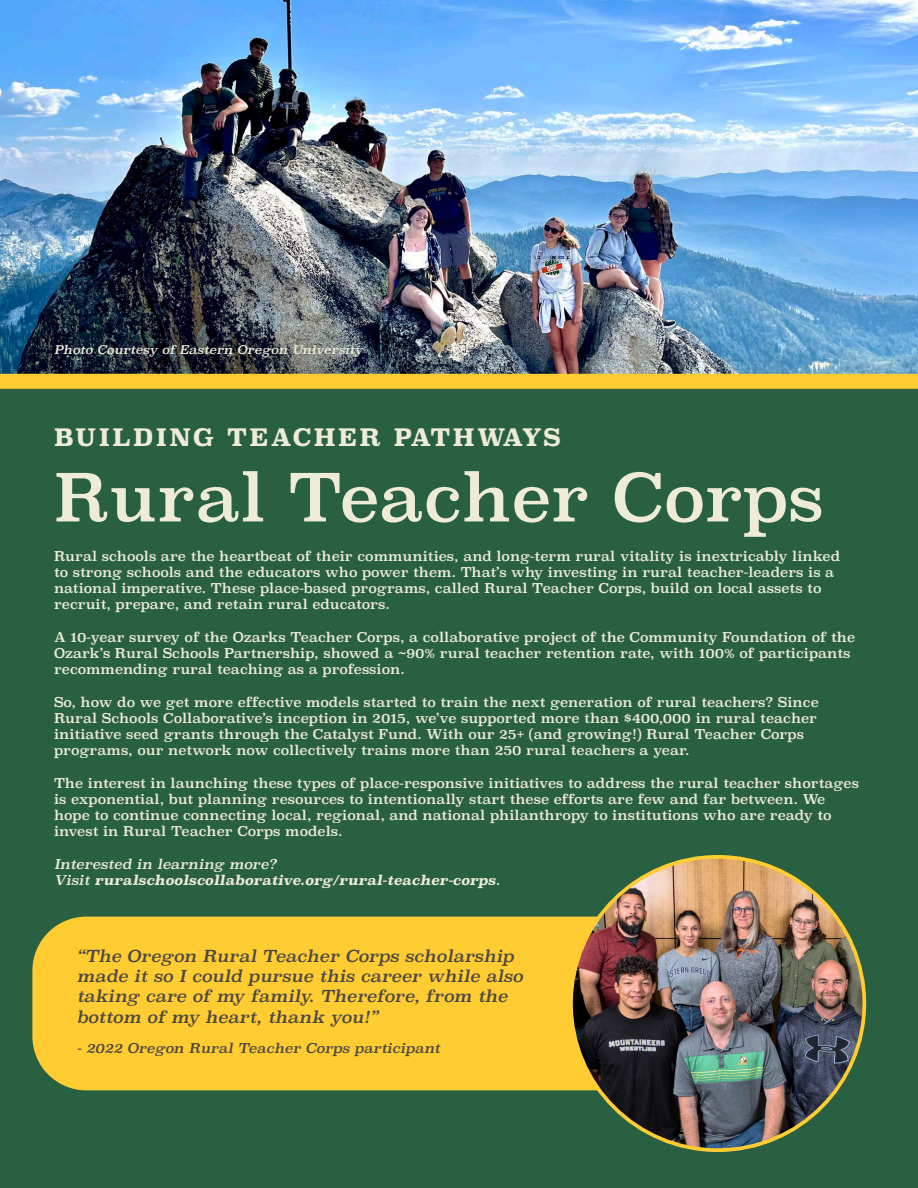
<style>
.page{position:relative;width:918px;height:1188px;background:#2a6042}
.page>*{position:absolute;margin:0;border:0;box-sizing:border-box;transform-origin:0 0}
.t1{font:66px "Superclarendon Rg";color:#eeecd7}
.t2{font:700 24px "Superclarendon Rg";letter-spacing:.1em;color:#eeecd7}
.t3{font:italic 16.5px/19.8px "Superclarendon Rg";color:#4d4846}
.t4{font:13.5px/16.2px "Superclarendon Rg";color:#eeecd7}
.t5{font:italic 700 13.5px "Superclarendon Rg";color:#eeecd7}
.t6{font:italic 13.5px "Superclarendon Rg";color:#4d4846}
.t7{font:italic 13.5px "Superclarendon Rg";color:#eeecd7}
.t8{font:italic 12px "Superclarendon Rg";color:#eeecd7}
.s1{font-weight:400}
</style>
<div class="page">
<img style="left:0;top:0;width:918px;height:389px">
<div style="left:32px;top:917px;width:770px;height:173px;background:#ffcd31;border-radius:54px"></div>
<img style="left:571px;top:857px;width:293px;height:293px;border-radius:143px">
<p class="t8" style="left:54px;top:343px;width:311px">Photo Courtesy of Eastern Oregon University</p>
<p class="t2" style="left:54px;top:423px;width:508px">BUILDING TEACHER PATHWAYS</p>
<p class="t1" style="left:54px;top:458px;width:771px">Rural Teacher Corps</p>
<p class="t4" style="left:54px;top:548px;width:788px">Rural schools are the heartbeat of their communities, and long-term rural vitality is inextricably linked to strong schools and the educators who power them. That’s why investing in rural teacher-leaders is a national imperative. These place-based programs, called Rural Teacher Corps, build on local assets to recruit, prepare, and retain rural educators.</p>
<p class="t4" style="left:54px;top:629px;width:803px">A 10-year survey of the Ozarks Teacher Corps, a collaborative project of the Community Foundation of the<br>Ozark’s Rural Schools Partnership, showed a ~90% rural teacher retention rate, with 100% of participants recommending rural teaching as a profession.</p>
<p class="t4" style="left:54px;top:694px;width:766px">So, how do we get more effective models started to train the next generation of rural teachers? Since Rural Schools Collaborative’s inception in 2015, we’ve supported more than $400,000 in rural teacher initiative seed grants through the Catalyst Fund. With our 25+ (and growing!) Rural Teacher Corps programs, our network now collectively trains more than 250 rural teachers a year.</p>
<p class="t4" style="left:54px;top:775px;width:807px">The interest in launching these types of place-responsive initiatives to address the rural teacher shortages is exponential, but planning resources to intentionally start these efforts are few and far between. We hope to continue connecting local, regional, and national philanthropy to institutions who are ready to invest in Rural Teacher Corps models.</p>
<p class="t7" style="left:54px;top:855px;width:224px">Interested in learning more?</p>
<p class="t5" style="left:54px;top:872px;width:448px"><span class="s1">Visit</span> ruralschoolscollaborative.org/rural-teacher-corps<span class="s1">.</span></p>
<p class="t3" style="left:77px;top:946px;width:448px">“The Oregon Rural Teacher Corps scholarship made it so I could pursue this career while also taking care of my family. Therefore, from the</p>
<p class="t3" style="left:77px;top:1007px;width:303px">bottom of my heart, thank you!”</p>
<p class="t6" style="left:77px;top:1040px;width:365px">- 2022 Oregon Rural Teacher Corps participant</p>
</div>
